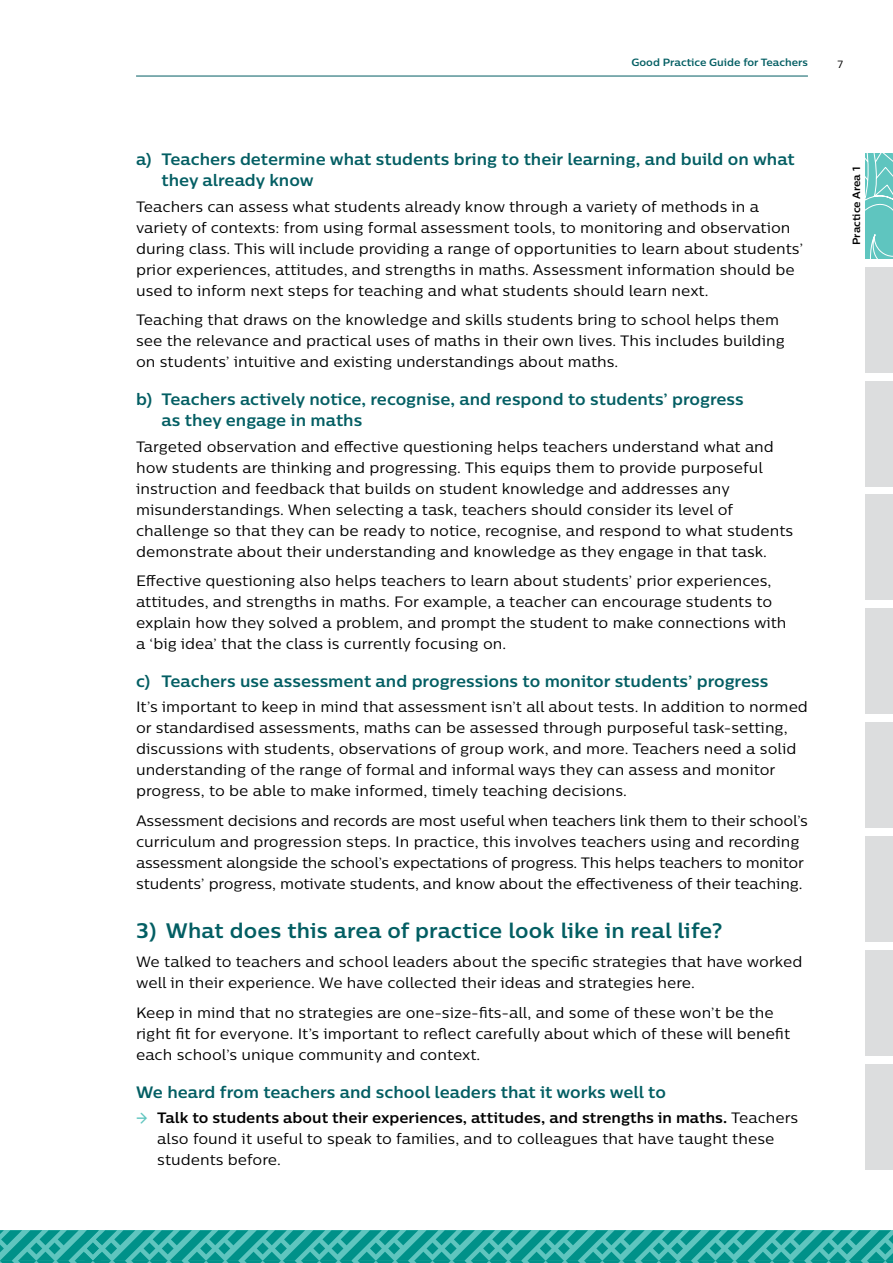
<style>
.page{position:relative;width:893px;height:1263px;background:#fff}
.page>*{position:absolute;margin:0;border:0;box-sizing:border-box;transform-origin:0 0}
.H3_number_tab{font:700 21px "Centrale Sans";letter-spacing:.01em;color:#035e63}
.H4_number_tab{font:700 16.5px/21px "Centrale Sans";color:#035e63}
.H4_headings{font:700 16.5px "Centrale Sans";color:#035e63}
.Body_copy{font:15px/21px "Centrale Sans";color:#000}
.Body_bullets_L1{font:15px/21px "Centrale Sans";color:#000}
.t1{font:700 10.5px "Centrale Sans";color:#035e63}
.t2{font:700 10.5px "Centrale Sans";color:#000}
.t3{font:10.5px "Centrale Sans";color:#000}
.s1{font-weight:500;color:#5fc5bf}
.s2{font-weight:700}
</style>
<div class="page">
<hr style="left:136px;top:76px;width:672px;height:1px;background:#035e63">
<svg style="left:1px;top:1230px;width:892px;height:33px"></svg>
<svg style="left:865px;top:153px;width:28px;height:106px"></svg>
<div style="left:865px;top:267px;width:28px;height:106px;background:#dcddde"></div>
<div style="left:865px;top:381px;width:28px;height:105px;background:#dcddde"></div>
<div style="left:865px;top:495px;width:28px;height:105px;background:#dcddde"></div>
<div style="left:865px;top:608px;width:28px;height:106px;background:#dcddde"></div>
<div style="left:865px;top:722px;width:28px;height:106px;background:#dcddde"></div>
<div style="left:865px;top:836px;width:28px;height:106px;background:#dcddde"></div>
<div style="left:865px;top:950px;width:28px;height:105px;background:#dcddde"></div>
<div style="left:865px;top:1064px;width:28px;height:105px;background:#dcddde"></div>
<hr style="left:0;top:1230px;width:1px;height:33px;background:#5fc5bf">
<p class="t1" style="left:632px;top:56px;width:178px">Good Practice Guide for Teachers</p>
<p class="t3" style="left:837px;top:57px;width:7px">7</p>
<h4 class="H4_number_tab" style="left:162px;top:149px;width:635px;text-indent:-26px">a) Teachers determine what students bring to their learning, and build on what they already know</h4>
<p class="Body_copy" style="left:136px;top:196px;width:669px">Teachers can assess what students already know through a variety of methods in a variety of contexts: from using formal assessment tools, to monitoring and observation during class. This will include providing a range of opportunities to learn about students’ prior experiences, attitudes, and strengths in maths. Assessment information should be used to inform next steps for teaching and what students should learn next.</p>
<p class="Body_copy" style="left:136px;top:309px;width:650px">Teaching that draws on the knowledge and skills students bring to school helps them see the relevance and practical uses of maths in their own lives. This includes building on students’ intuitive and existing understandings about maths.</p>
<h4 class="H4_number_tab" style="left:162px;top:389px;width:584px;text-indent:-26px">b) Teachers actively notice, recognise, and respond to students’ progress as they engage in maths</h4>
<p class="Body_copy" style="left:136px;top:435px;width:659px">Targeted observation and effective questioning helps teachers understand what and how students are thinking and progressing. This equips them to provide purposeful instruction and feedback that builds on student knowledge and addresses any misunderstandings. When selecting a task, teachers should consider its level of challenge so that they can be ready to notice, recognise, and respond to what students demonstrate about their understanding and knowledge as they engage in that task.</p>
<p class="Body_copy" style="left:136px;top:570px;width:652px">Effective questioning also helps teachers to learn about students’ prior experiences, attitudes, and strengths in maths. For example, a teacher can encourage students to explain how they solved a problem, and prompt the student to make connections with a ‘big idea’ that the class is currently focusing on.</p>
<h4 class="H4_number_tab" style="left:136px;top:670px;width:634px">c) Teachers use assessment and progressions to monitor students’ progress</h4>
<p class="Body_copy" style="left:136px;top:696px;width:673px">It’s important to keep in mind that assessment isn’t all about tests. In addition to normed or standardised assessments, maths can be assessed through purposeful task-setting, discussions with students, observations of group work, and more. Teachers need a solid understanding of the range of formal and informal ways they can assess and monitor progress, to be able to make informed, timely teaching decisions.</p>
<p class="Body_copy" style="left:136px;top:810px;width:673px">Assessment decisions and records are most useful when teachers link them to their school’s curriculum and progression steps. In practice, this involves teachers using and recording assessment alongside the school’s expectations of progress. This helps teachers to monitor students’ progress, motivate students, and know about the effectiveness of their teaching.</p>
<h3 class="H3_number_tab" style="left:136px;top:917px;width:588px">3) What does this area of practice look like in real life?</h3>
<p class="Body_copy" style="left:136px;top:951px;width:668px">We talked to teachers and school leaders about the specific strategies that have worked well in their experience. We have collected their ideas and strategies here.</p>
<p class="Body_copy" style="left:136px;top:1001px;width:656px">Keep in mind that no strategies are one-size-fits-all, and some of these won’t be the right fit for everyone. It’s important to reflect carefully about which of these will benefit each school’s unique community and context.</p>
<h4 class="H4_headings" style="left:136px;top:1081px;width:531px">We heard from teachers and school leaders that it works well to</h4>
<p class="Body_bullets_L1" style="left:157px;top:1107px;width:642px;text-indent:-21px"><span class="s1">→</span> <span class="s2">Talk to students about their experiences, attitudes, and strengths in maths.</span> Teachers also found it useful to speak to families, and to colleagues that have taught these students before.</p>
<p class="t2" style="left:850px;top:245px;width:80px;rotate:-90deg">Practice Area 1</p>
</div>
